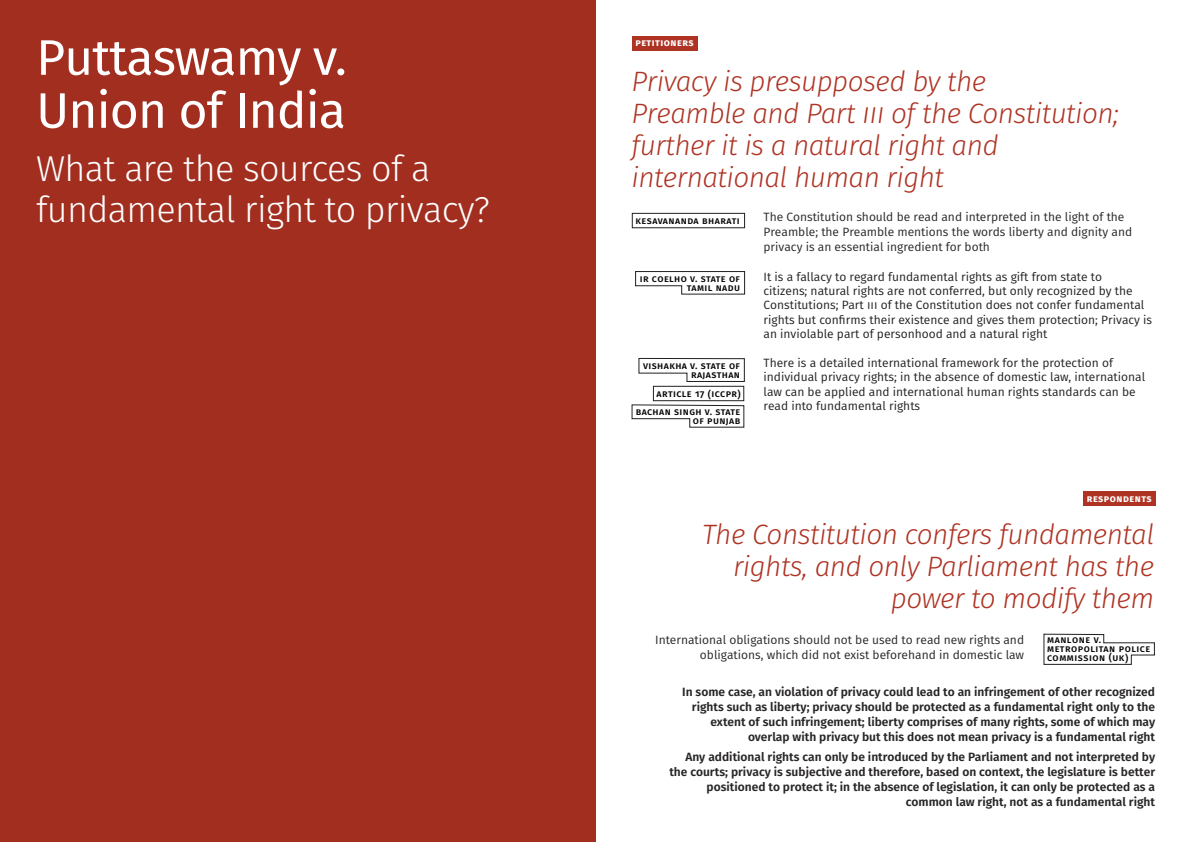
<style>
.page{position:relative;width:1191px;height:842px;background:#fff}
.page>*{position:absolute;margin:0;border:0;box-sizing:border-box;transform-origin:0 0}
.t1{font:50px/53px "Fira Sans";letter-spacing:-.02em;color:#fff}
.t2{font:300 36px/41px "Fira Sans";letter-spacing:-.02em;color:#fff}
.t3{font:italic 300 28px/32px "Fira Sans";letter-spacing:-.02em;color:#ae3323}
.t4{font:600 12px/15px "Fira Sans";color:#282526;text-align:right}
.t5{font:12px/14.4px "Fira Sans";color:#231f20}
.t6{font:12px/15px "Fira Sans";color:#282526}
.t7{font:500 10px/9px "Fira Sans";letter-spacing:.04em;color:#040503;text-align:right}
.t8{font:700 10px "Fira Sans";letter-spacing:.05em;color:#fff}
</style>
<div class="page">
<div style="left:0;top:0;width:595px;height:842px;background:#a12e1f"></div>
<div style="left:631px;top:36px;width:66px;height:14px;background:#ae3323"></div>
<div style="left:1083px;top:492px;width:72px;height:14px;background:#ae3323"></div>
<div style="left:632px;top:213px;width:113px;height:15px;border:1px solid #231f20"></div>
<svg style="left:635px;top:271px;width:110px;height:24px"></svg>
<svg style="left:638px;top:357px;width:107px;height:25px"></svg>
<div style="left:653px;top:386px;width:91px;height:15px;border:1px solid #231f20"></div>
<svg style="left:631px;top:404px;width:114px;height:24px"></svg>
<svg style="left:1043px;top:633px;width:112px;height:32px"></svg>
<h1 class="t1" style="left:36px;top:30px;width:312px">Puttaswamy v.<br>Union of India</h1>
<h2 class="t2" style="left:36px;top:148px;width:455px">What are the sources of a fundamental right to privacy?</h2>
<p class="t8" style="left:635px;top:34px;width:60px">petitioners</p>
<h3 class="t3" style="left:631px;top:65px;width:489px">Privacy is presupposed by the<br>Preamble and Part iii of the Constitution; further it is a natural right and international human right</h3>
<p class="t6" style="left:763px;top:209px;width:370px">The Constitution should be read and interpreted in the light of the<br>Preamble; the Preamble mentions the words liberty and dignity and privacy is an essential ingredient for both</p>
<p class="t5" style="left:763px;top:269px;width:390px">It is a fallacy to regard fundamental rights as gift from state to<br>citizens; natural rights are not conferred, but only recognized by the Constitutions; Part iii of the Constitution does not confer fundamental rights but confirms their existence and gives them protection; Privacy is an inviolable part of personhood and a natural right</p>
<p class="t5" style="left:763px;top:355px;width:383px">There is a detailed international framework for the protection of individual privacy rights; in the absence of domestic law, international law can be applied and international human rights standards can be read into fundamental rights</p>
<p class="t7" style="left:635px;top:215px;width:106px">kesavananda bharati</p>
<p class="t7" style="left:640px;top:273px;width:102px">ir coelho v. state of tamil nadu</p>
<p class="t7" style="left:643px;top:360px;width:98px">vishakha v. state of rajasthan</p>
<p class="t7" style="left:636px;top:383px;width:106px;line-height:18.3px">article 17 (iccpr) bachan singh v. state</p>
<p class="t7" style="left:693px;top:415px;width:49px">of punjab</p>
<p class="t8" style="left:1086px;top:490px;width:66px">respondents</p>
<h3 class="t3" style="left:702px;top:518px;width:454px;text-align:right">The Constitution confers fundamental rights, and only Parliament has the power to modify them</h3>
<p class="t6" style="left:655px;top:632px;width:370px;text-align:right">International obligations should not be used to read new rights and obligations, which did not exist beforehand in domestic law</p>
<p class="t7" style="left:1047px;top:634px;width:105px;text-align:left">manlone v. metropolitan police commission (uk)</p>
<p class="t4" style="left:682px;top:683px;width:474px">In some case, an violation of privacy could lead to an infringement of other recognized rights such as liberty; privacy should be protected as a fundamental right only to the extent of such infringement; liberty comprises of many rights, some of which may overlap with privacy but this does not mean privacy is a fundamental right</p>
<p class="t4" style="left:669px;top:748px;width:487px">Any additional rights can only be introduced by the Parliament and not interpreted by the courts; privacy is subjective and therefore, based on context, the legislature is better positioned to protect it; in the absence of legislation, it can only be protected as a common law right, not as a fundamental right</p>
</div>
